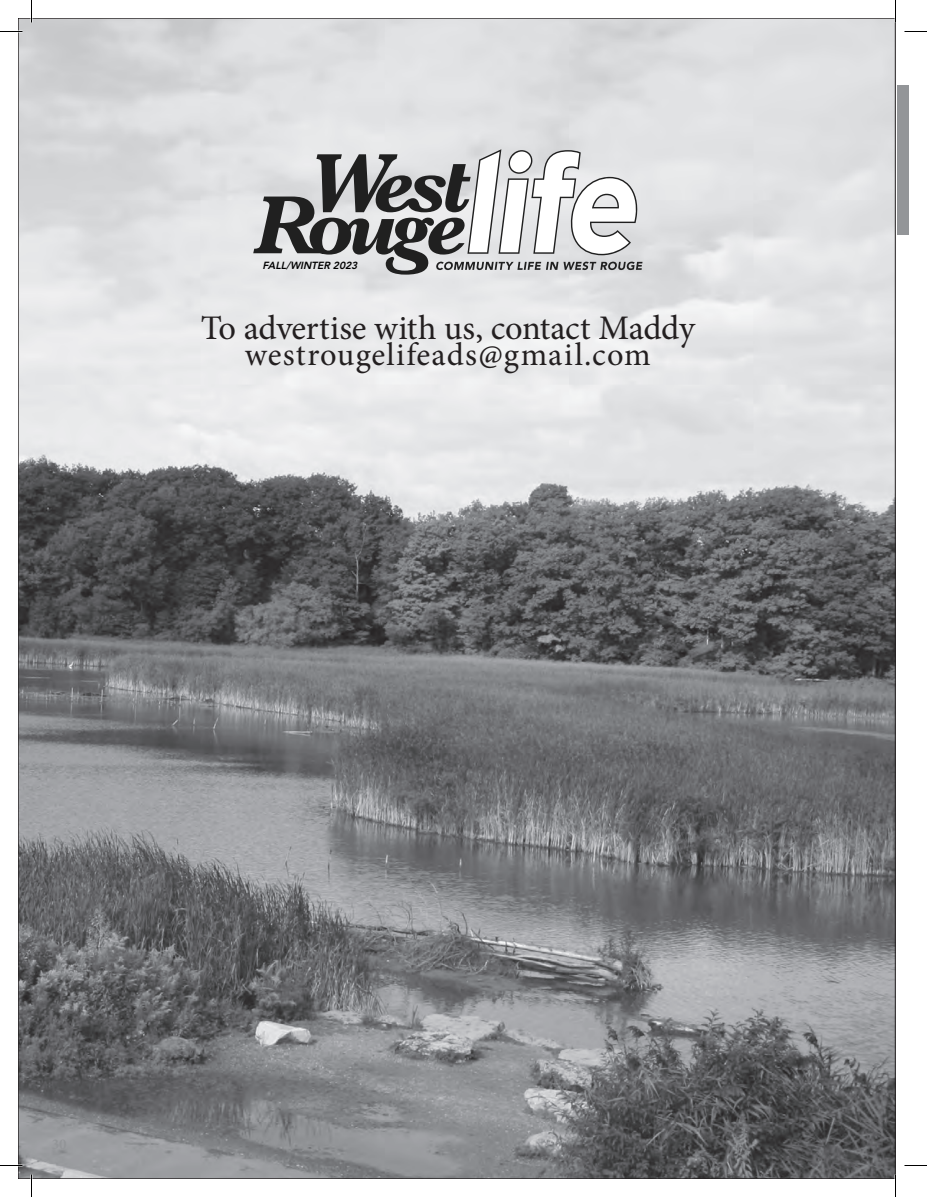
<style>
.page{position:relative;width:927px;height:1197px;background:#fff}
.page>*{position:absolute;margin:0;border:0;box-sizing:border-box;transform-origin:0 0}
.t1{font:34.5px "Minion Pro";letter-spacing:-.01em;color:#231f20}
.t2{font:32.4px "Minion Pro";letter-spacing:.035em;color:#231f20}
.t3{font:italic 800 10.35px "Avenir LT Std";color:#000}
</style>
<div class="page">
<div style="left:897px;top:86px;width:12px;height:149px;background:#939598"></div>
<img style="left:20px;top:20px;width:874px;height:1157px">
<svg style="left:253px;top:149px;width:390px;height:126px"></svg>
<svg style="left:0;top:31px;width:22px;height:1px"></svg>
<svg style="left:904px;top:31px;width:23px;height:1px"></svg>
<svg style="left:0;top:1165px;width:22px;height:1px"></svg>
<svg style="left:904px;top:1165px;width:23px;height:1px"></svg>
<svg style="left:31px;top:0;width:1px;height:22px"></svg>
<svg style="left:31px;top:1174px;width:1px;height:23px"></svg>
<svg style="left:895px;top:0;width:1px;height:22px"></svg>
<svg style="left:895px;top:1174px;width:1px;height:23px"></svg>
<p class="t3" style="left:263px;top:259px;width:99px">FALL/WINTER 2023</p>
<p class="t1" style="left:201px;top:305px;width:496px">To advertise with us, contact Maddy</p>
<p class="t2" style="left:245px;top:333px;width:407px">westrougelifeads@gmail.com</p>
</div>
